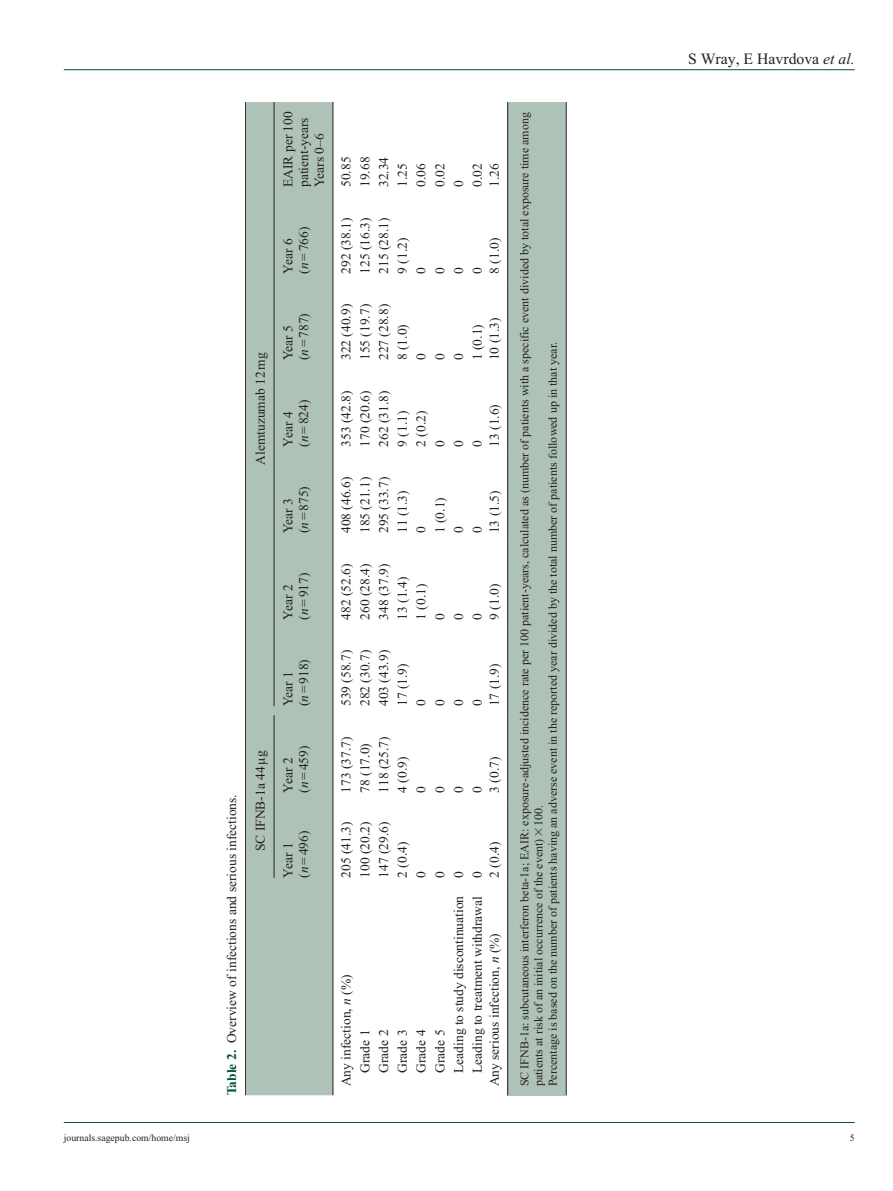
<style>
.page{position:relative;width:893px;height:1191px;background:#fff}
.page>*{position:absolute;margin:0;border:0;box-sizing:border-box;transform-origin:0 0}
.t1{font:15.75px "Times New Roman";color:#231f20}
.t2{font:13.5px/15.8px "Times New Roman";color:#231f20}
.t3{font:12px/14.2px "Times New Roman";color:#231f20}
.t4{font:9.75px "Times New Roman";color:#231f20}
.s1{font-style:italic}
.s2{font-weight:700;color:#015436}
</style>
<div class="page">
<hr style="left:64px;top:69px;width:791px;height:1px;background:#015436">
<hr style="left:64px;top:1122px;width:791px;height:1px;background:#015436">
<div style="left:508px;top:102px;width:58px;height:993px;background:#afc2b8"></div>
<hr style="left:245px;top:102px;width:1px;height:993px;background:#231f20">
<hr style="left:566px;top:102px;width:1px;height:993px;background:#231f20">
<div style="left:246px;top:102px;width:87px;height:993px;background:#afc2b8"></div>
<hr style="left:333px;top:886px;width:1px;height:209px;background:#231f20">
<hr style="left:333px;top:801px;width:1px;height:85px;background:#231f20">
<hr style="left:333px;top:715px;width:1px;height:86px;background:#231f20">
<hr style="left:333px;top:628px;width:1px;height:87px;background:#231f20">
<hr style="left:333px;top:542px;width:1px;height:86px;background:#231f20">
<hr style="left:333px;top:455px;width:1px;height:87px;background:#231f20">
<hr style="left:333px;top:369px;width:1px;height:86px;background:#231f20">
<hr style="left:333px;top:283px;width:1px;height:86px;background:#231f20">
<hr style="left:333px;top:196px;width:1px;height:87px;background:#231f20">
<hr style="left:333px;top:102px;width:1px;height:94px;background:#231f20">
<hr style="left:507px;top:886px;width:1px;height:209px;background:#231f20">
<hr style="left:507px;top:801px;width:1px;height:85px;background:#231f20">
<hr style="left:507px;top:715px;width:1px;height:86px;background:#231f20">
<hr style="left:507px;top:628px;width:1px;height:87px;background:#231f20">
<hr style="left:507px;top:542px;width:1px;height:86px;background:#231f20">
<hr style="left:507px;top:455px;width:1px;height:87px;background:#231f20">
<hr style="left:507px;top:369px;width:1px;height:86px;background:#231f20">
<hr style="left:507px;top:283px;width:1px;height:86px;background:#231f20">
<hr style="left:507px;top:196px;width:1px;height:87px;background:#231f20">
<hr style="left:507px;top:102px;width:1px;height:94px;background:#231f20">
<hr style="left:274px;top:715px;width:1px;height:162px;background:#231f20">
<hr style="left:274px;top:102px;width:1px;height:604px;background:#231f20">
<p class="t2" style="left:280px;top:187px;width:77px;rotate:-90deg">EAIR per 100 patient-years<br>Years 0–6</p>
<p class="t2" style="left:280px;top:274px;width:48px;rotate:-90deg">Year 6 (<span class="s1">n</span>=766)</p>
<p class="t2" style="left:252px;top:465px;width:114px;rotate:-90deg">Alemtuzumab 12mg</p>
<p class="t2" style="left:280px;top:360px;width:48px;rotate:-90deg">Year 5 (<span class="s1">n</span>=787)</p>
<p class="t2" style="left:280px;top:446px;width:48px;rotate:-90deg">Year 4 (<span class="s1">n</span>=824)</p>
<p class="t2" style="left:280px;top:533px;width:48px;rotate:-90deg">Year 3 (<span class="s1">n</span>=875)</p>
<p class="t2" style="left:280px;top:619px;width:48px;rotate:-90deg">Year 2 (<span class="s1">n</span>=917)</p>
<p class="t2" style="left:280px;top:706px;width:48px;rotate:-90deg">Year 1 (<span class="s1">n</span>=918)</p>
<p class="t2" style="left:217px;top:851px;width:102px;line-height:28.5px;text-indent:-244px;rotate:-90deg"><span class="s2">Table 2.</span> Overview of infections and serious infections.<br>SC IFNB-1a 44µg</p>
<p class="t2" style="left:280px;top:792px;width:48px;rotate:-90deg">Year 2 (<span class="s1">n</span>=459)</p>
<p class="t2" style="left:280px;top:877px;width:48px;rotate:-90deg">Year 1 (<span class="s1">n</span>=496)</p>
<p class="t2" style="left:338px;top:187px;width:32px;rotate:-90deg">50.85</p>
<p class="t2" style="left:357px;top:187px;width:32px;rotate:-90deg">19.68</p>
<p class="t2" style="left:376px;top:187px;width:32px;rotate:-90deg">32.34</p>
<p class="t2" style="left:394px;top:187px;width:25px;rotate:-90deg">1.25</p>
<p class="t2" style="left:413px;top:187px;width:25px;rotate:-90deg">0.06</p>
<p class="t2" style="left:432px;top:187px;width:25px;rotate:-90deg">0.02</p>
<p class="t2" style="left:451px;top:187px;width:8px;rotate:-90deg">0</p>
<p class="t2" style="left:486px;top:187px;width:25px;rotate:-90deg">1.26</p>
<p class="t2" style="left:469px;top:187px;width:25px;rotate:-90deg">0.02</p>
<p class="t2" style="left:338px;top:274px;width:58px;rotate:-90deg">292 (38.1)</p>
<p class="t2" style="left:357px;top:274px;width:58px;rotate:-90deg">125 (16.3)</p>
<p class="t2" style="left:376px;top:274px;width:58px;rotate:-90deg">215 (28.1)</p>
<p class="t2" style="left:394px;top:274px;width:37px;rotate:-90deg">9 (1.2)</p>
<p class="t2" style="left:413px;top:274px;width:8px;rotate:-90deg">0</p>
<p class="t2" style="left:432px;top:274px;width:8px;rotate:-90deg">0</p>
<p class="t2" style="left:451px;top:274px;width:8px;rotate:-90deg">0</p>
<p class="t2" style="left:486px;top:274px;width:37px;rotate:-90deg">8 (1.0)</p>
<p class="t2" style="left:469px;top:274px;width:8px;rotate:-90deg">0</p>
<p class="t2" style="left:338px;top:360px;width:58px;rotate:-90deg">322 (40.9)</p>
<p class="t2" style="left:357px;top:360px;width:58px;rotate:-90deg">155 (19.7)</p>
<p class="t2" style="left:376px;top:360px;width:58px;rotate:-90deg">227 (28.8)</p>
<p class="t2" style="left:394px;top:360px;width:37px;rotate:-90deg">8 (1.0)</p>
<p class="t2" style="left:413px;top:360px;width:8px;rotate:-90deg">0</p>
<p class="t2" style="left:432px;top:360px;width:8px;rotate:-90deg">0</p>
<p class="t2" style="left:451px;top:360px;width:8px;rotate:-90deg">0</p>
<p class="t2" style="left:486px;top:360px;width:44px;rotate:-90deg">10 (1.3)</p>
<p class="t2" style="left:469px;top:360px;width:37px;rotate:-90deg">1 (0.1)</p>
<p class="t2" style="left:338px;top:446px;width:58px;rotate:-90deg">353 (42.8)</p>
<p class="t2" style="left:357px;top:447px;width:58px;rotate:-90deg">170 (20.6)</p>
<p class="t2" style="left:376px;top:447px;width:58px;rotate:-90deg">262 (31.8)</p>
<p class="t2" style="left:394px;top:447px;width:37px;rotate:-90deg">9 (1.1)</p>
<p class="t2" style="left:413px;top:447px;width:37px;rotate:-90deg">2 (0.2)</p>
<p class="t2" style="left:432px;top:447px;width:8px;rotate:-90deg">0</p>
<p class="t2" style="left:451px;top:447px;width:8px;rotate:-90deg">0</p>
<p class="t2" style="left:486px;top:447px;width:44px;rotate:-90deg">13 (1.6)</p>
<p class="t2" style="left:469px;top:447px;width:8px;rotate:-90deg">0</p>
<p class="t2" style="left:338px;top:533px;width:58px;rotate:-90deg">408 (46.6)</p>
<p class="t2" style="left:357px;top:533px;width:58px;rotate:-90deg">185 (21.1)</p>
<p class="t2" style="left:376px;top:533px;width:58px;rotate:-90deg">295 (33.7)</p>
<p class="t2" style="left:394px;top:533px;width:44px;rotate:-90deg">11 (1.3)</p>
<p class="t2" style="left:413px;top:533px;width:8px;rotate:-90deg">0</p>
<p class="t2" style="left:432px;top:533px;width:37px;rotate:-90deg">1 (0.1)</p>
<p class="t2" style="left:451px;top:533px;width:8px;rotate:-90deg">0</p>
<p class="t2" style="left:486px;top:533px;width:44px;rotate:-90deg">13 (1.5)</p>
<p class="t2" style="left:469px;top:533px;width:8px;rotate:-90deg">0</p>
<p class="t2" style="left:338px;top:619px;width:58px;rotate:-90deg">482 (52.6)</p>
<p class="t2" style="left:357px;top:619px;width:58px;rotate:-90deg">260 (28.4)</p>
<p class="t2" style="left:376px;top:619px;width:58px;rotate:-90deg">348 (37.9)</p>
<p class="t2" style="left:394px;top:619px;width:44px;rotate:-90deg">13 (1.4)</p>
<p class="t2" style="left:413px;top:620px;width:37px;rotate:-90deg">1 (0.1)</p>
<p class="t2" style="left:432px;top:620px;width:8px;rotate:-90deg">0</p>
<p class="t2" style="left:451px;top:620px;width:8px;rotate:-90deg">0</p>
<p class="t2" style="left:486px;top:620px;width:37px;rotate:-90deg">9 (1.0)</p>
<p class="t2" style="left:469px;top:620px;width:8px;rotate:-90deg">0</p>
<p class="t2" style="left:338px;top:706px;width:58px;rotate:-90deg">539 (58.7)</p>
<p class="t2" style="left:357px;top:706px;width:58px;rotate:-90deg">282 (30.7)</p>
<p class="t2" style="left:376px;top:706px;width:58px;rotate:-90deg">403 (43.9)</p>
<p class="t2" style="left:394px;top:706px;width:44px;rotate:-90deg">17 (1.9)</p>
<p class="t2" style="left:413px;top:706px;width:8px;rotate:-90deg">0</p>
<p class="t2" style="left:432px;top:706px;width:8px;rotate:-90deg">0</p>
<p class="t2" style="left:451px;top:706px;width:8px;rotate:-90deg">0</p>
<p class="t2" style="left:486px;top:706px;width:44px;rotate:-90deg">17 (1.9)</p>
<p class="t2" style="left:469px;top:706px;width:8px;rotate:-90deg">0</p>
<p class="t2" style="left:338px;top:792px;width:58px;rotate:-90deg">173 (37.7)</p>
<p class="t2" style="left:376px;top:792px;width:58px;rotate:-90deg">118 (25.7)</p>
<p class="t2" style="left:357px;top:792px;width:51px;rotate:-90deg">78 (17.0)</p>
<p class="t2" style="left:394px;top:792px;width:37px;rotate:-90deg">4 (0.9)</p>
<p class="t2" style="left:413px;top:792px;width:8px;rotate:-90deg">0</p>
<p class="t2" style="left:432px;top:792px;width:8px;rotate:-90deg">0</p>
<p class="t2" style="left:451px;top:792px;width:8px;rotate:-90deg">0</p>
<p class="t2" style="left:486px;top:793px;width:37px;rotate:-90deg">3 (0.7)</p>
<p class="t2" style="left:469px;top:793px;width:8px;rotate:-90deg">0</p>
<p class="t2" style="left:338px;top:877px;width:58px;rotate:-90deg">205 (41.3)</p>
<p class="t2" style="left:357px;top:877px;width:58px;rotate:-90deg">100 (20.2)</p>
<p class="t2" style="left:376px;top:877px;width:58px;rotate:-90deg">147 (29.6)</p>
<p class="t2" style="left:394px;top:877px;width:37px;rotate:-90deg">2 (0.4)</p>
<p class="t2" style="left:413px;top:877px;width:8px;rotate:-90deg">0</p>
<p class="t2" style="left:432px;top:877px;width:8px;rotate:-90deg">0</p>
<p class="t2" style="left:451px;top:877px;width:8px;rotate:-90deg">0</p>
<p class="t2" style="left:486px;top:878px;width:37px;rotate:-90deg">2 (0.4)</p>
<p class="t2" style="left:469px;top:877px;width:8px;rotate:-90deg">0</p>
<p class="t2" style="left:338px;top:1086px;width:113px;rotate:-90deg">Any infection, <span class="s1">n</span> (%)</p>
<p class="t2" style="left:357px;top:1072px;width:45px;rotate:-90deg">Grade 1</p>
<p class="t2" style="left:376px;top:1072px;width:45px;rotate:-90deg">Grade 2</p>
<p class="t2" style="left:394px;top:1072px;width:45px;rotate:-90deg">Grade 3</p>
<p class="t2" style="left:413px;top:1072px;width:45px;rotate:-90deg">Grade 4</p>
<p class="t2" style="left:432px;top:1072px;width:45px;rotate:-90deg">Grade 5</p>
<p class="t2" style="left:451px;top:1072px;width:179px;rotate:-90deg">Leading to study discontinuation</p>
<p class="t2" style="left:469px;top:1072px;width:178px;rotate:-90deg">Leading to treatment withdrawal</p>
<p class="t2" style="left:486px;top:1086px;width:155px;rotate:-90deg">Any serious infection, <span class="s1">n</span> (%)</p>
<p class="t3" style="left:517px;top:1086px;width:975px;rotate:-90deg">SC IFNB-1a: subcutaneous interferon beta-1a; EAIR: exposure-adjusted incidence rate per 100 patient-years, calculated as (number of patients with a specific event divided by total exposure time among patients at risk of an initial occurrence of the event) 100.<br>Percentage is based on the number of patients having an adverse event in the reported year divided by the total number of patients followed up in that year.</p>
<p class="t1" style="left:688px;top:50px;width:168px">S Wray, E Havrdova <span class="s1">et al.</span></p>
<p class="t4" style="left:64px;top:1132px;width:128px">journals.sagepub.com/home/msj</p>
<p class="t4" style="left:850px;top:1132px;width:6px">5</p>
</div>
